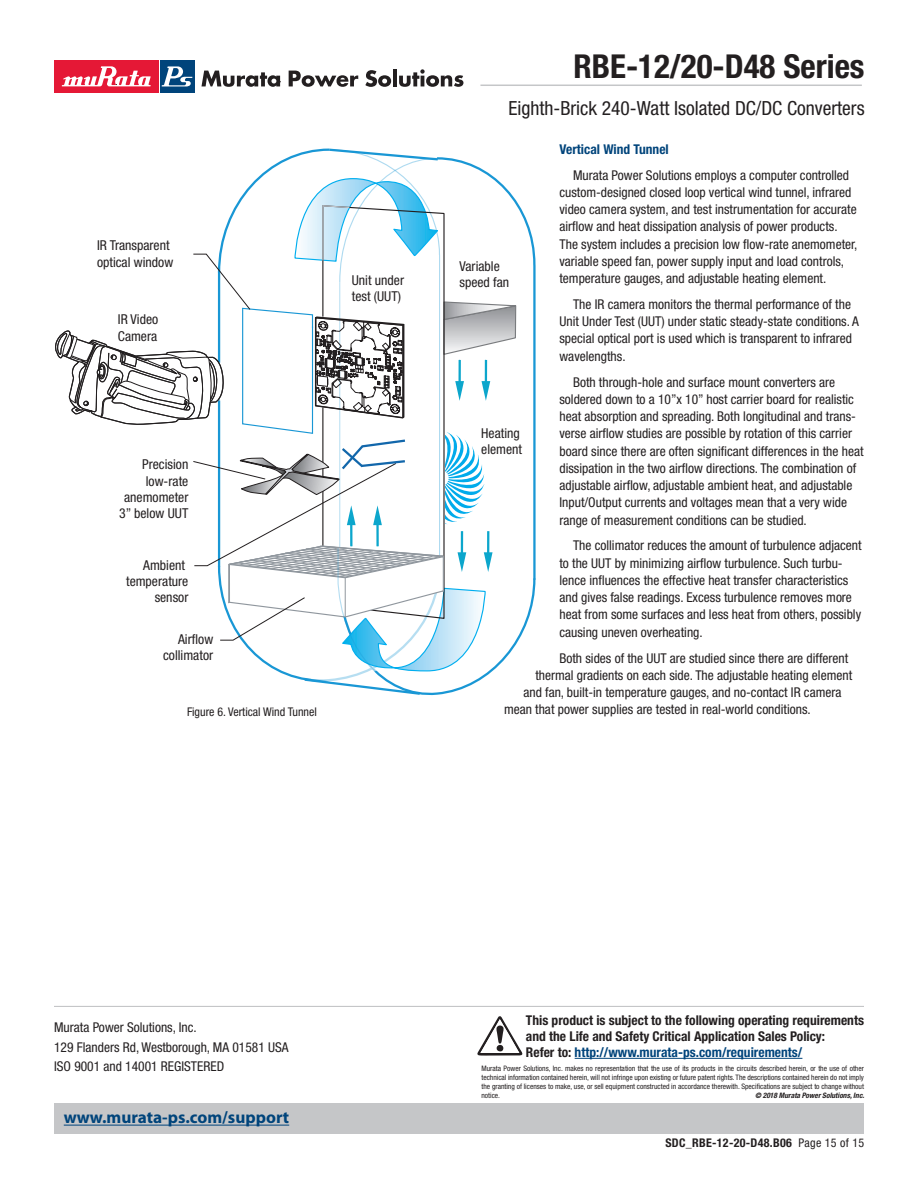
<style>
.page{position:relative;width:918px;height:1188px;background:#fff}
.page>*{position:absolute;margin:0;border:0;box-sizing:border-box;transform-origin:0 0}
.t1{font:700 condensed 33px "Helvetica Neue LT Std";color:#231f20}
.t2{font:condensed 19.5px "Helvetica Neue LT Std";color:#231f20}
.t3{font:700 17.25px "Myriad";color:#00447b}
.t4{font:condensed 13.65px/16.4px "Helvetica Neue LT Std";color:#231f20}
.Body_copy{font:condensed 13.5px/17.2px "Helvetica Neue LT Std";color:#231f20}
.t5{font:700 condensed 13.5px/16.2px "Helvetica Neue LT Std";color:#231f20}
.Body_copy_heading{font:700 condensed 13.5px "Helvetica Neue LT Std";color:#00447b}
.t6{font:700 condensed 12px "Helvetica Neue LT Std";letter-spacing:.025em;color:#231f20}
.Figure_Caption{font:condensed 12px "Helvetica Neue LT Std";color:#231f20}
.t7{font:condensed 7.5px/9px "Helvetica Neue LT Std";color:#231f20;text-align:justify}
.t8{font:italic 700 condensed 7.5px "Helvetica Neue LT Std";color:#231f20}
.s1{color:#00447b}
.s2{font-weight:400}
</style>
<div class="page">
<div style="left:54px;top:1103px;width:810px;height:31px;background:#c5c6c8"></div>
<div style="left:54px;top:60px;width:104px;height:32px;background:#e51836"></div>
<svg style="left:62px;top:66px;width:89px;height:20px"></svg>
<div style="left:160px;top:60px;width:34px;height:32px;background:#00447b"></div>
<svg style="left:162px;top:66px;width:30px;height:21px"></svg>
<svg style="left:201px;top:71px;width:80px;height:16px"></svg>
<svg style="left:289px;top:71px;width:69px;height:16px"></svg>
<svg style="left:365px;top:70px;width:26px;height:17px"></svg>
<hr style="left:393px;top:69px;width:4px;height:17px;background:#231f20">
<svg style="left:399px;top:69px;width:64px;height:18px"></svg>
<hr style="left:480px;top:85px;width:382px;height:1px;background:#c5c6c8">
<hr style="left:64px;top:1125px;width:225px;height:1px;background:#00447b">
<hr style="left:54px;top:1006px;width:810px;height:1px;background:#c5c6c8">
<hr style="left:575px;top:1058px;width:227px;height:1px;background:#00447b">
<svg style="left:477px;top:1016px;width:46px;height:40px"></svg>
<svg style="left:55px;top:148px;width:481px;height:548px"></svg>
<p class="t4" style="left:97px;top:237px;width:78px">IR Transparent optical window</p>
<p class="t4" style="left:118px;top:311px;width:42px">IR Video<br>Camera</p>
<p class="t4" style="left:352px;top:272px;width:54px">Unit under test (UUT)</p>
<p class="t4" style="left:119px;top:456px;width:71px;text-align:right">Precision low-rate anemometer<br>3” below UUT</p>
<p class="t4" style="left:126px;top:557px;width:64px;text-align:right">Ambient temperature sensor</p>
<p class="t4" style="left:163px;top:631px;width:52px;text-align:right">Airflow collimator</p>
<p class="Figure_Caption" style="left:187px;top:704px;width:131px">Figure 6. Vertical Wind Tunnel</p>
<h1 class="t1" style="left:574px;top:46px;width:293px">RBE-12/20-D48 Series</h1>
<h2 class="t2" style="left:508px;top:97px;width:358px">Eighth-Brick 240-Watt Isolated DC/DC Converters</h2>
<p class="Body_copy_heading" style="left:560px;top:141px;width:111px">Vertical Wind Tunnel</p>
<p class="Body_copy" style="left:560px;top:166px;width:299px;text-indent:14px">Murata Power Solutions employs a computer controlled custom-designed closed loop vertical wind tunnel, infrared video camera system, and test instrumentation for accurate airflow and heat dissipation analysis of power products.<br>The system includes a precision low flow-rate anemometer, variable speed fan, power supply input and load controls, temperature gauges, and adjustable heating element.</p>
<p class="Body_copy" style="left:560px;top:295px;width:301px;text-indent:14px">The IR camera monitors the thermal performance of the Unit Under Test (UUT) under static steady-state conditions. A special optical port is used which is transparent to infrared wavelengths.</p>
<p class="Body_copy" style="left:560px;top:373px;width:306px;text-indent:14px">Both through-hole and surface mount converters are soldered down to a 10”x 10” host carrier board for realistic heat absorption and spreading. Both longitudinal and trans&shy;verse airflow studies are possible by rotation of this carrier board since there are often significant differences in the heat dissipation in the two airflow directions. The combination of adjustable airflow, adjustable ambient heat, and adjustable Input/Output currents and voltages mean that a very wide range of measurement conditions can be studied.</p>
<p class="Body_copy" style="left:560px;top:537px;width:304px;text-indent:14px">The collimator reduces the amount of turbulence adjacent to the UUT by minimizing airflow turbulence. Such turbu&shy;lence influences the effective heat transfer characteristics and gives false readings. Excess turbulence removes more heat from some surfaces and less heat from others, possibly causing uneven overheating.</p>
<p class="Body_copy" style="left:560px;top:649px;width:290px">Both sides of the UUT are studied since there are different</p>
<p class="Body_copy" style="left:536px;top:666px;width:318px">thermal gradients on each side. The adjustable heating element</p>
<p class="Body_copy" style="left:524px;top:684px;width:319px">and fan, built-in temperature gauges, and no-contact IR camera</p>
<p class="Body_copy" style="left:504px;top:701px;width:308px">mean that power supplies are tested in real-world conditions.</p>
<p class="t4" style="left:459px;top:258px;width:51px">Variable speed fan</p>
<p class="t4" style="left:481px;top:425px;width:42px">Heating element</p>
<p class="Body_copy" style="left:54px;top:1018px;width:236px;line-height:19.4px">Murata Power Solutions, Inc.<br>129 Flanders Rd, Westborough, MA 01581 USA<br>ISO 9001 and 14001 REGISTERED</p>
<p class="t5" style="left:526px;top:1012px;width:340px">This product is subject to the following operating requirements and the Life and Safety Critical Application Sales Policy:<br>Refer to: <span class="s1">http://www.murata-ps.com/requirements/</span></p>
<p class="t7" style="left:481px;top:1064px;width:384px">Murata Power Solutions, Inc. makes no representation that the use of its products in the circuits described herein, or the use of other technical information contained herein, will not infringe upon existing or future patent rights. The descriptions contained herein do not imply the granting of licenses to make, use, or sell equipment constructed in accordance therewith. Specifications are subject to change without notice.</p>
<p class="t8" style="left:755px;top:1091px;width:111px">© 2018 Murata Power Solutions, Inc.</p>
<p class="t3" style="left:64px;top:1109px;width:227px">www.murata-ps.com/support</p>
<p class="t6" style="left:665px;top:1136px;width:200px">SDC_RBE-12-20-D48.B06 <span class="s2">Page 15 of 15</span></p>
</div>
